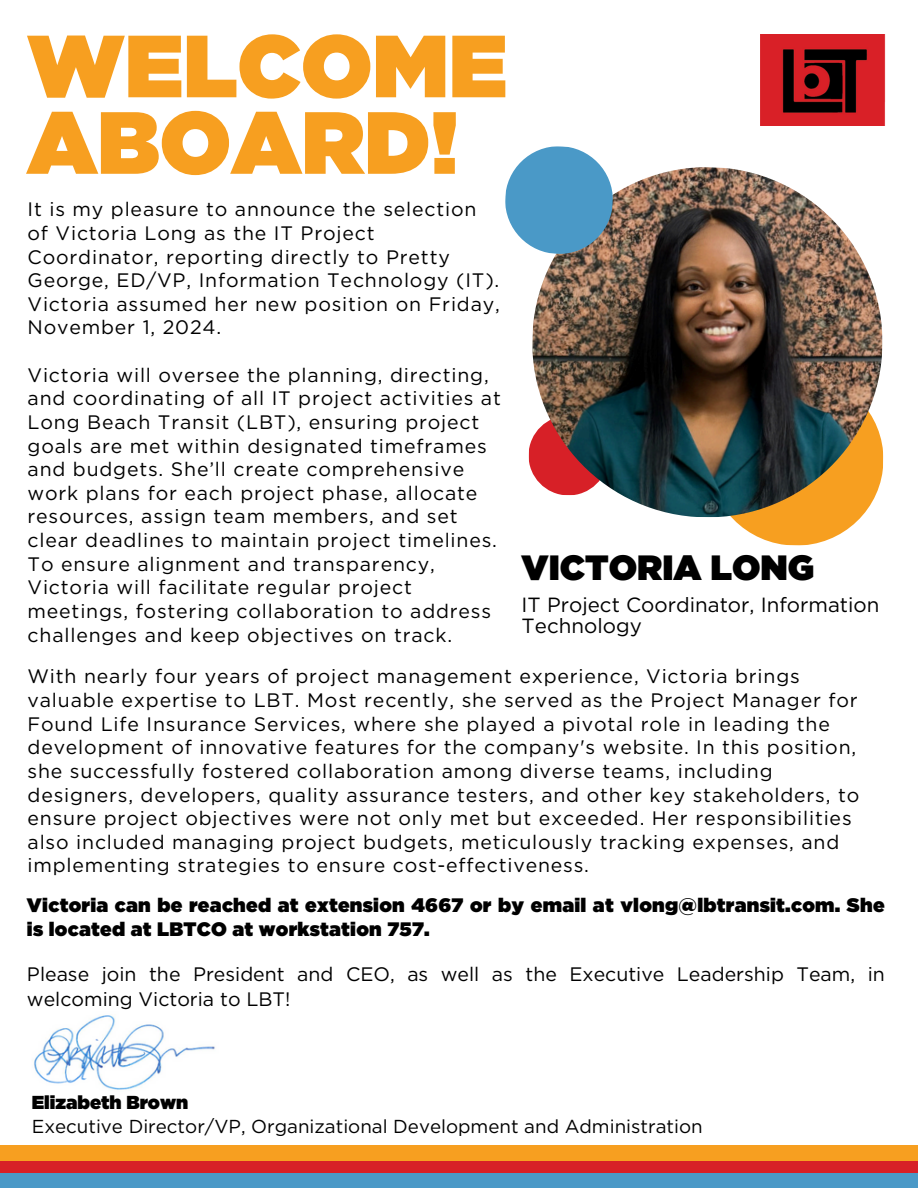
<style>
.page{position:relative;width:918px;height:1188px;background:#fff}
.page>*{position:absolute;margin:0;border:0;box-sizing:border-box;transform-origin:0 0}
.t1{font:900 88.05px/76.5px "Gotham";color:#f79f20}
.t2{font:900 35.1px "Gotham";color:#000}
.t3{font:20.55px/21.3px "Gotham";color:#000}
.t4{font:19.5px/23.7px "Gotham";letter-spacing:.04em;color:#000}
.t5{font:900 19.5px/24.8px "Gotham";letter-spacing:.015em;color:#000}
.t6{font:19.5px/24.8px "Gotham";color:#000}
.t7{font:18.75px "Gotham";color:#000}
.t8{font:900 18.75px "Gotham";color:#000}
</style>
<div class="page">
<svg style="left:733px;top:519px;width:126px;height:27px"></svg>
<svg style="left:528px;top:442px;width:3px;height:27px"></svg>
<img style="left:531px;top:167px;width:353px;height:352px">
<svg style="left:505px;top:146px;width:108px;height:108px"></svg>
<img style="left:761px;top:35px;width:125px;height:91px">
<img style="left:34px;top:1015px;width:181px;height:75px">
<div style="left:0;top:1145px;width:918px;height:43px;background:#f79f20"></div>
<div style="left:0;top:1161px;width:918px;height:27px;background:#d72027"></div>
<div style="left:0;top:1173px;width:918px;height:15px;background:#4a99c7"></div>
<h3 class="t1" style="left:27px;top:27px;width:482px">WELCOME<br>ABOARD!</h3>
<p class="t4" style="left:28px;top:197px;width:474px">It is my pleasure to announce the selection of Victoria Long as the IT Project Coordinator, reporting directly to Pretty George, ED/VP, Information Technology (IT).<br>Victoria assumed her new position on Friday, November 1, 2024.</p>
<h3 class="t4" style="left:28px;top:363px;width:475px">Victoria will oversee the planning, directing, and coordinating of all IT project activities at Long Beach Transit (LBT), ensuring project goals are met within designated timeframes and budgets. She’ll create comprehensive work plans for each project phase, allocate resources, assign team members, and set clear deadlines to maintain project timelines.<br>To ensure alignment and transparency, Victoria will facilitate regular project meetings, fostering collaboration to address challenges and keep objectives on track.</h3>
<h3 class="t2" style="left:522px;top:547px;width:294px">VICTORIA LONG</h3>
<h2 class="t3" style="left:522px;top:593px;width:359px">IT Project Coordinator, Information<br>Technology</h2>
<p class="t4" style="left:28px;top:664px;width:833px">With nearly four years of project management experience, Victoria brings valuable expertise to LBT. Most recently, she served as the Project Manager for Found Life Insurance Services, where she played a pivotal role in leading the development of innovative features for the company's website. In this position, she successfully fostered collaboration among diverse teams, including designers, developers, quality assurance testers, and other key stakeholders, to ensure project objectives were not only met but exceeded. Her responsibilities also included managing project budgets, meticulously tracking expenses, and implementing strategies to ensure cost-effectiveness.</p>
<p class="t5" style="left:27px;top:893px;width:859px">Victoria can be reached at extension 4667 or by email at vlong@lbtransit.com. She is located at LBTCO at workstation 757.</p>
<p class="t6" style="left:27px;top:962px;width:859px">Please join the President and CEO, as well as the Executive Leadership Team, in welcoming Victoria to LBT!</p>
<h3 class="t8" style="left:32px;top:1091px;width:158px">Elizabeth Brown</h3>
<h3 class="t7" style="left:32px;top:1116px;width:672px">Executive Director/VP, Organizational Development and Administration</h3>
</div>
